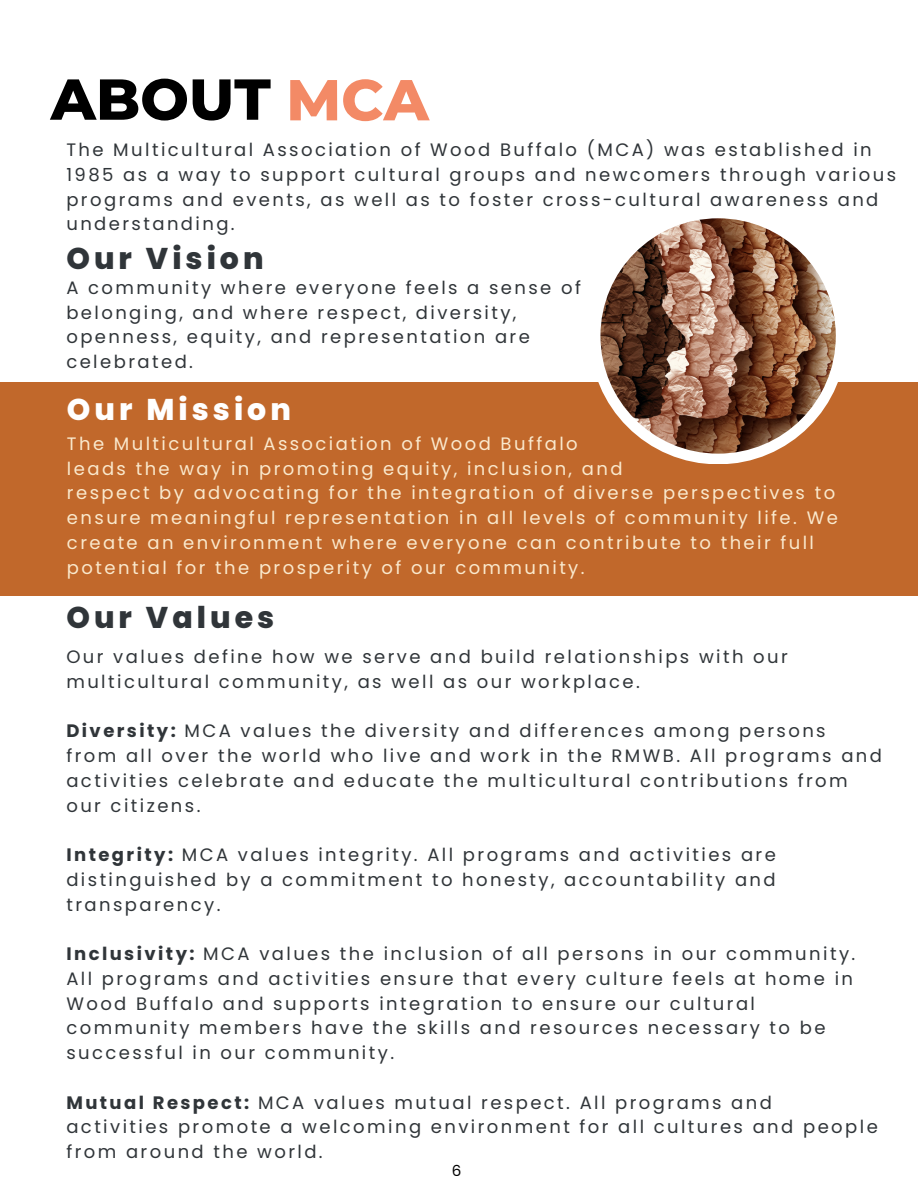
<style>
.page{position:relative;width:918px;height:1188px;background:#fff}
.page>*{position:absolute;margin:0;border:0;box-sizing:border-box;transform-origin:0 0}
.t1{font:800 57.6px "Montserrat";color:#000}
.t2{font:800 30px "Poppins";letter-spacing:.135em;color:#303539}
.t3{font:800 30px "Poppins";letter-spacing:.135em;color:#fff}
.t4{font:18px/24.8px "Poppins";letter-spacing:.135em;color:#303539}
.t5{font:18px/24.8px "Poppins";letter-spacing:.135em;color:#fae9cd}
.t6{font:15.15px "Poppins";color:#000}
.s1{color:#f38a66}
.s2{font-weight:700}
</style>
<div class="page">
<div style="left:0;top:382px;width:918px;height:213px;background:#c1682b"></div>
<div style="left:590px;top:208px;width:257px;height:256px;background:#fff;border-radius:50%"></div>
<img style="left:600px;top:218px;width:236px;height:236px;border-radius:50%">
<h1 class="t1" style="left:51px;top:64px;width:380px">ABOUT <span class="s1">MCA</span></h1>
<p class="t4" style="left:66px;top:137px;width:831px">The Multicultural Association of Wood Buffalo (MCA) was established in 1985 as a way to support cultural groups and newcomers through various programs and events, as well as to foster cross-cultural awareness and understanding.</p>
<p class="t2" style="left:66px;top:238px;width:199px">Our Vision</p>
<h2 class="t4" style="left:66px;top:275px;width:516px">A community where everyone feels a sense of belonging, and where respect, diversity, openness, equity, and representation are celebrated.</h2>
<p class="t3" style="left:67px;top:388px;width:226px">Our Mission</p>
<h2 class="t5" style="left:67px;top:431px;width:512px">The Multicultural Association of Wood Buffalo</h2>
<p class="t5" style="left:67px;top:456px;width:557px">leads the way in promoting equity, inclusion, and</p>
<p class="t5" style="left:67px;top:481px;width:772px">respect by advocating for the integration of diverse perspectives to ensure meaningful representation in all levels of community life. We create an environment where everyone can contribute to their full potential for the prosperity of our community.</p>
<p class="t2" style="left:66px;top:597px;width:209px">Our Values</p>
<p class="t4" style="left:66px;top:644px;width:723px">Our values define how we serve and build relationships with our multicultural community, as well as our workplace.</p>
<h2 class="t4" style="left:66px;top:719px;width:817px"><span class="s2">Diversity:</span> MCA values the diversity and differences among persons<br>from all over the world who live and work in the RMWB. All programs and activities celebrate and educate the multicultural contributions from our citizens.</h2>
<p class="t4" style="left:66px;top:842px;width:711px;text-align:justify"><span class="s2">Integrity:</span> MCA values integrity. All programs and activities are distinguished by a commitment to honesty, accountability and transparency.</p>
<p class="t4" style="left:66px;top:941px;width:790px"><span class="s2">Inclusivity:</span> MCA values the inclusion of all persons in our community.<br>All programs and activities ensure that every culture feels at home in Wood Buffalo and supports integration to ensure our cultural community members have the skills and resources necessary to be successful in our community.</p>
<p class="t4" style="left:66px;top:1090px;width:813px"><span class="s2">Mutual Respect:</span> MCA values mutual respect. All programs and activities promote a welcoming environment for all cultures and people from around the world.</p>
<p class="t6" style="left:452px;top:1160px;width:11px">6</p>
</div>
